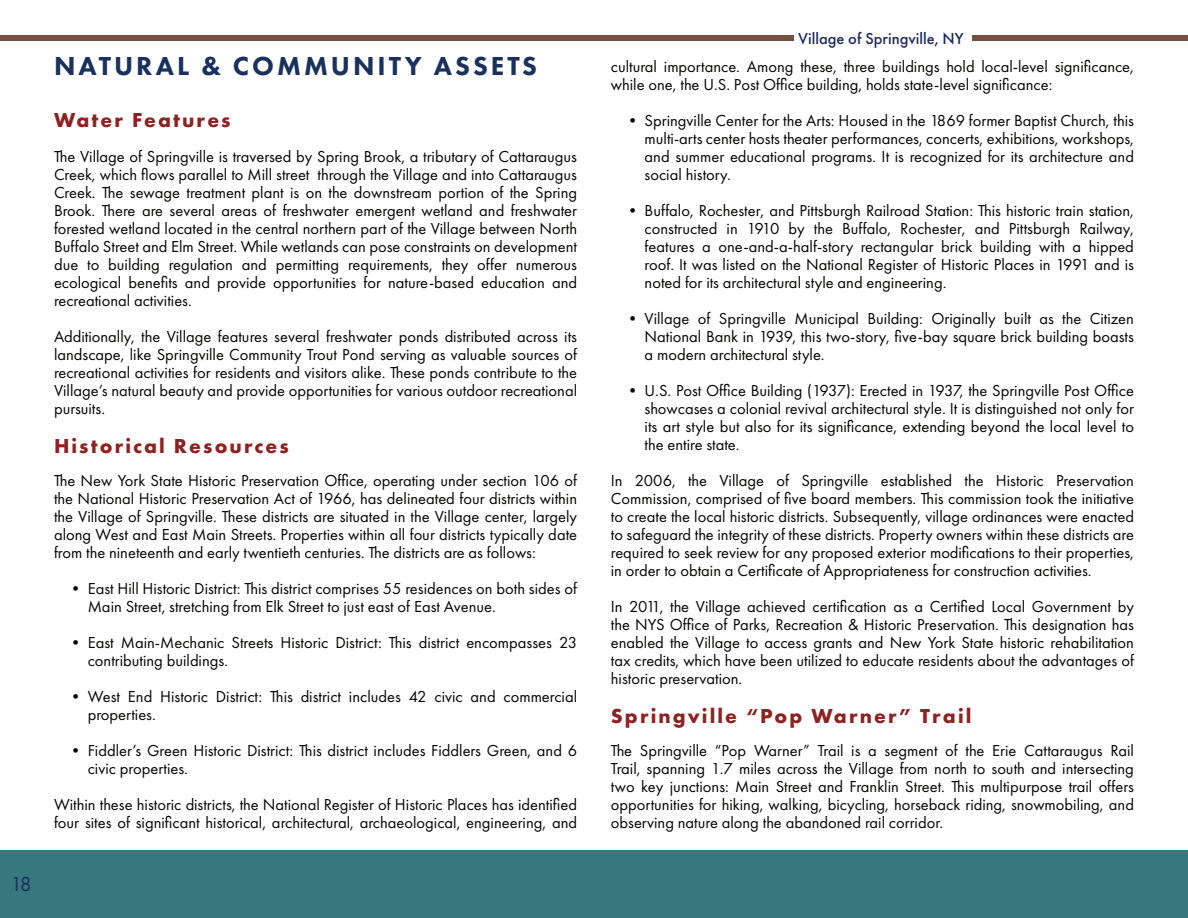
<style>
.page{position:relative;width:1188px;height:918px;background:#fff}
.page>*{position:absolute;margin:0;border:0;box-sizing:border-box;transform-origin:0 0}
.t1{font:800 27px "Futura PT";letter-spacing:.11em;color:#19315c}
.Sub-Header{font:700 21px "Futura PT";letter-spacing:.1em;color:#8d2222}
.t2{font:21px "Futura PT";color:#202c5f}
.Body{font:16.5px/18px "Futura PT";color:#040503;text-align:justify}
.t3{font:500 16.5px "Futura PT";color:#202c5f}
</style>
<div class="page">
<div style="left:0;top:36px;width:794px;height:5px;background:#754f44"></div>
<div style="left:973px;top:36px;width:215px;height:5px;background:#754f44"></div>
<div style="left:0;top:850px;width:1188px;height:68px;background:#35787e"></div>
<p class="t2" style="left:10px;top:872px;width:23px">18</p>
<p class="t1" style="left:54px;top:49px;width:484px">NATURAL &amp; COMMUNITY ASSETS</p>
<p class="Sub-Header" style="left:54px;top:106px;width:178px">Water Features</p>
<p class="Body" style="left:54px;top:147px;width:525px">The Village of Springville is traversed by Spring Brook, a tributary of Cattaraugus Creek, which flows parallel to Mill street through the Village and into Cattaraugus Creek. The sewage treatment plant is on the downstream portion of the Spring Brook. There are several areas of freshwater emergent wetland and freshwater forested wetland located in the central northern part of the Village between North Buffalo Street and Elm Street. While wetlands can pose constraints on development due to building regulation and permitting requirements, they offer numerous ecological benefits and provide opportunities for nature-based education and recreational activities.</p>
<p class="Body" style="left:54px;top:327px;width:525px">Additionally, the Village features several freshwater ponds distributed across its landscape, like Springville Community Trout Pond serving as valuable sources of recreational activities for residents and visitors alike. These ponds contribute to the Village’s natural beauty and provide opportunities for various outdoor recreational pursuits.</p>
<p class="Sub-Header" style="left:54px;top:432px;width:236px">Historical Resources</p>
<p class="Body" style="left:54px;top:471px;width:525px">The New York State Historic Preservation Office, operating under section 106 of the National Historic Preservation Act of 1966, has delineated four districts within the Village of Springville. These districts are situated in the Village center, largely along West and East Main Streets. Properties within all four districts typically date from the nineteenth and early twentieth centuries. The districts are as follows:</p>
<p class="Body" style="left:88px;top:579px;width:491px;text-indent:-20px">• East Hill Historic District: This district comprises 55 residences on both sides of<br>Main Street, stretching from Elk Street to just east of East Avenue.</p>
<p class="Body" style="left:88px;top:633px;width:491px;text-indent:-20px">• East Main-Mechanic Streets Historic District: This district encompasses 23 contributing buildings.</p>
<p class="Body" style="left:88px;top:687px;width:491px;text-indent:-20px">• West End Historic District: This district includes 42 civic and commercial properties.</p>
<p class="Body" style="left:88px;top:741px;width:491px;text-indent:-20px">• Fiddler’s Green Historic District: This district includes Fiddlers Green, and 6 civic properties.</p>
<p class="Body" style="left:54px;top:795px;width:525px">Within these historic districts, the National Register of Historic Places has identified four sites of significant historical, architectural, archaeological, engineering, and</p>
<p class="t3" style="left:798px;top:28px;width:167px">Village of Springville, NY</p>
<p class="Body" style="left:611px;top:57px;width:525px">cultural importance. Among these, three buildings hold local-level significance, while one, the U.S. Post Office building, holds state-level significance:</p>
<p class="Body" style="left:645px;top:111px;width:491px;text-indent:-20px">• Springville Center for the Arts: Housed in the 1869 former Baptist Church, this multi-arts center hosts theater performances, concerts, exhibitions, workshops, and summer educational programs. It is recognized for its architecture and social history.</p>
<p class="Body" style="left:645px;top:201px;width:491px;text-indent:-20px">• Buffalo, Rochester, and Pittsburgh Railroad Station: This historic train station, constructed in 1910 by the Buffalo, Rochester, and Pittsburgh Railway, features a one-and-a-half-story rectangular brick building with a hipped roof. It was listed on the National Register of Historic Places in 1991 and is noted for its architectural style and engineering.</p>
<p class="Body" style="left:645px;top:309px;width:491px;text-indent:-20px">• Village of Springville Municipal Building: Originally built as the Citizen National Bank in 1939, this two-story, five-bay square brick building boasts a modern architectural style.</p>
<p class="Body" style="left:645px;top:381px;width:491px;text-indent:-20px">• U.S. Post Office Building (1937): Erected in 1937, the Springville Post Office showcases a colonial revival architectural style. It is distinguished not only for its art style but also for its significance, extending beyond the local level to the entire state.</p>
<p class="Body" style="left:611px;top:471px;width:525px">In 2006, the Village of Springville established the Historic Preservation Commission, comprised of five board members. This commission took the initiative to create the local historic districts. Subsequently, village ordinances were enacted to safeguard the integrity of these districts. Property owners within these districts are required to seek review for any proposed exterior modifications to their properties, in order to obtain a Certificate of Appropriateness for construction activities.</p>
<p class="Body" style="left:611px;top:597px;width:525px">In 2011, the Village achieved certification as a Certified Local Government by the NYS Office of Parks, Recreation &amp; Historic Preservation. This designation has enabled the Village to access grants and New York State historic rehabilitation tax credits, which have been utilized to educate residents about the advantages of historic preservation.</p>
<p class="Sub-Header" style="left:611px;top:702px;width:362px">Springville “Pop Warner” Trail</p>
<p class="Body" style="left:611px;top:741px;width:525px">The Springville “Pop Warner” Trail is a segment of the Erie Cattaraugus Rail Trail, spanning 1.7 miles across the Village from north to south and intersecting two key junctions: Main Street and Franklin Street. This multipurpose trail offers opportunities for hiking, walking, bicycling, horseback riding, snowmobiling, and observing nature along the abandoned rail corridor.</p>
</div>
